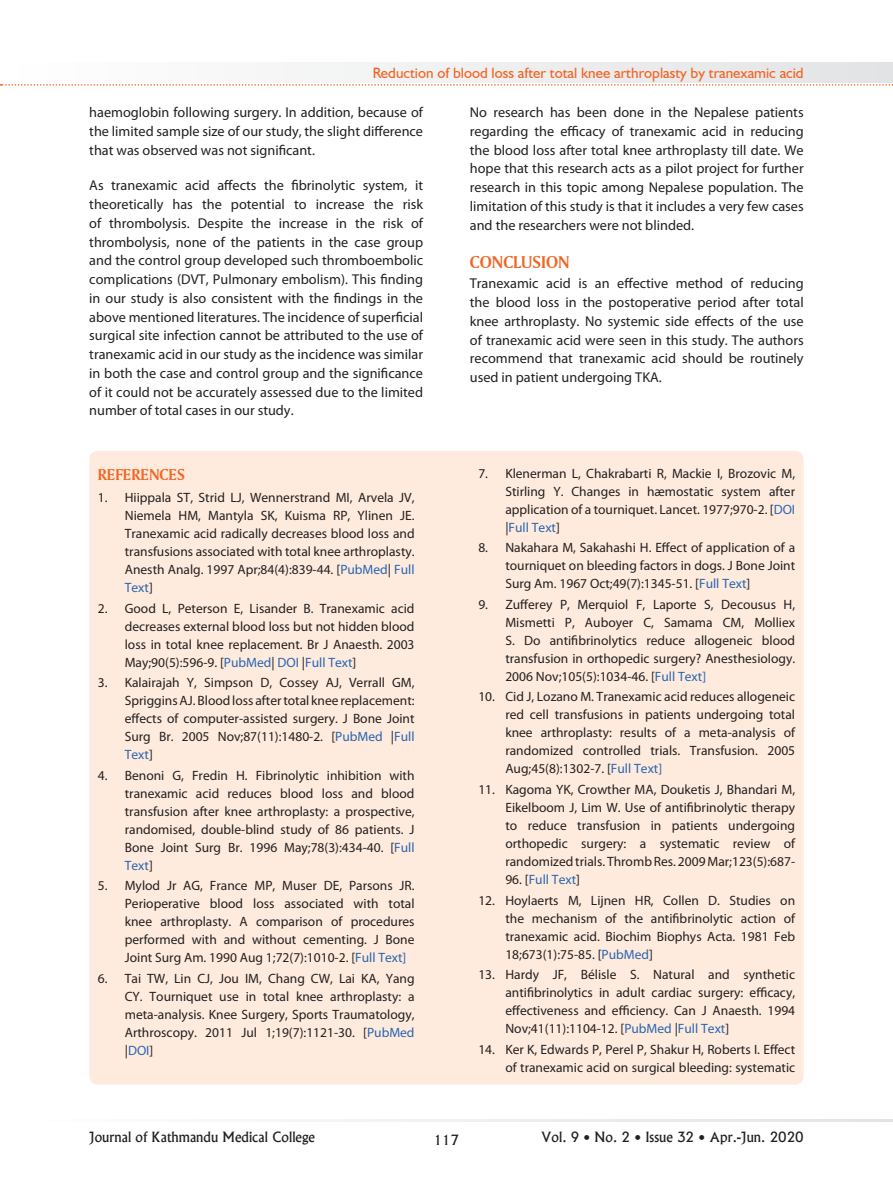
<style>
.page{position:relative;width:893px;height:1191px;background:#fff}
.page>*{position:absolute;margin:0;border:0;box-sizing:border-box;transform-origin:0 0}
.t1{font:18px "Amerigo BT Bold A";color:#f36421}
.t2{font:16.5px "Amerigo BT Bold A";color:#f36421}
.t3{font:15px "Humanist 521 BT";color:#f36421}
.t4{font:14.25px/18.8px "Myriad Pro";color:#231f20;text-align:justify}
.t5{font:13.5px/18px "Myriad Pro";color:#231f20;text-align:justify}
.t6{font:13.5px "Alaska";color:#231f20}
.t7{font:13.5px "Myriad Pro";color:#2865b1}
.s1{color:#2865b1}
.s2{color:#231f20}
</style>
<div class="page">
<svg style="left:313px;top:1119px;width:580px;height:2px"></svg>
<svg style="left:0;top:63px;width:893px;height:23px"></svg>
<div style="left:89px;top:451px;width:715px;height:633px;background:#feebdd;border-radius:9px"></div>
<p class="t3" style="left:373px;top:63px;width:432px">Reduction of blood loss after total knee arthroplasty by tranexamic acid</p>
<p class="t4" style="left:89px;top:103px;width:335px">haemoglobin following surgery. In addition, because of the limited sample size of our study, the slight difference that was observed was not significant.</p>
<p class="t4" style="left:89px;top:176px;width:335px">As tranexamic acid affects the fibrinolytic system, it theoretically has the potential to increase the risk of thrombolysis. Despite the increase in the risk of thrombolysis, none of the patients in the case group and the control group developed such thromboembolic complications (DVT, Pulmonary embolism). This finding in our study is also consistent with the findings in the above mentioned literatures. The incidence of superficial surgical site infection cannot be attributed to the use of tranexamic acid in our study as the incidence was similar in both the case and control group and the significance of it could not be accurately assessed due to the limited number of total cases in our study.</p>
<p class="t2" style="left:98px;top:464px;width:89px">REFERENCES</p>
<p class="t5" style="left:125px;top:488px;width:291px;text-indent:-27px">1. Hiippala ST, Strid LJ, Wennerstrand MI, Arvela JV, Niemela HM, Mantyla SK, Kuisma RP, Ylinen JE.<br>Tranexamic acid radically decreases blood loss and transfusions associated with total knee arthroplasty.<br>Anesth Analg. 1997 Apr;84(4):839-44. [<span class="s1">PubMed</span>| <span class="s1">Full Text</span>]</p>
<p class="t5" style="left:125px;top:599px;width:291px;text-indent:-27px">2. Good L, Peterson E, Lisander B. Tranexamic acid decreases external blood loss but not hidden blood loss in total knee replacement. Br J Anaesth. 2003<br>May;90(5):596-9. [<span class="s1">PubMed</span>| <span class="s1">DOI</span> |<span class="s1">Full Text</span>]</p>
<p class="t5" style="left:125px;top:673px;width:291px;text-indent:-27px">3. Kalairajah Y, Simpson D, Cossey AJ, Verrall GM, Spriggins AJ. Blood loss after total knee replacement: effects of computer-assisted surgery. J Bone Joint Surg Br. 2005 Nov;87(11):1480-2. [<span class="s1">PubMed</span> |<span class="s1">Full Text</span>]</p>
<p class="t5" style="left:125px;top:766px;width:291px;text-indent:-27px">4. Benoni G, Fredin H. Fibrinolytic inhibition with tranexamic acid reduces blood loss and blood transfusion after knee arthroplasty: a prospective, randomised, double-blind study of 86 patients. J Bone Joint Surg Br. 1996 May;78(3):434-40. [<span class="s1">Full Text</span>]</p>
<p class="t5" style="left:125px;top:876px;width:291px;text-indent:-27px">5. Mylod Jr AG, France MP, Muser DE, Parsons JR.<br>Perioperative blood loss associated with total knee arthroplasty. A comparison of procedures performed with and without cementing. J Bone Joint Surg Am. 1990 Aug 1;72(7):1010-2. [<span class="s1">Full Text]</span></p>
<p class="t5" style="left:125px;top:969px;width:291px;text-indent:-27px">6. Tai TW, Lin CJ, Jou IM, Chang CW, Lai KA, Yang CY. Tourniquet use in total knee arthroplasty: a meta-analysis. Knee Surgery, Sports Traumatology, Arthroscopy. 2011 Jul 1;19(7):1121-30. [<span class="s1">PubMed </span>|<span class="s1">DOI</span>]</p>
<p class="t4" style="left:470px;top:103px;width:335px">No research has been done in the Nepalese patients regarding the efficacy of tranexamic acid in reducing the blood loss after total knee arthroplasty till date. We hope that this research acts as a pilot project for further research in this topic among Nepalese population. The limitation of this study is that it includes a very few cases and the researchers were not blinded.</p>
<h1 class="t1" style="left:470px;top:251px;width:101px">CONCLUSION</h1>
<p class="t4" style="left:470px;top:274px;width:335px">Tranexamic acid is an effective method of reducing the blood loss in the postoperative period after total knee arthroplasty. No systemic side effects of the use of tranexamic acid were seen in this study. The authors recommend that tranexamic acid should be routinely used in patient undergoing TKA.</p>
<p class="t5" style="left:505px;top:464px;width:291px;text-indent:-27px">7. Klenerman L, Chakrabarti R, Mackie I, Brozovic M, Stirling Y. Changes in hæmostatic system after application of a tourniquet. Lancet. 1977;970-2. [<span class="s1">DOI </span>|<span class="s1">Full Text</span>]</p>
<p class="t5" style="left:505px;top:538px;width:291px;text-indent:-27px">8. Nakahara M, Sakahashi H. Effect of application of a tourniquet on bleeding factors in dogs. J Bone Joint Surg Am. 1967 Oct;49(7):1345-51. [<span class="s1">Full Text</span>]</p>
<p class="t5" style="left:505px;top:595px;width:291px;text-indent:-27px">9. Zufferey P, Merquiol F, Laporte S, Decousus H, Mismetti P, Auboyer C, Samama CM, Molliex S. Do antifibrinolytics reduce allogeneic blood transfusion in orthopedic surgery? Anesthesiology.<br>2006 Nov;105(5):1034-46. [<span class="s1">Full Text]</span></p>
<p class="t5" style="left:505px;top:687px;width:291px;text-indent:-27px">10. Cid J, Lozano M. Tranexamic acid reduces allogeneic red cell transfusions in patients undergoing total knee arthroplasty: results of a meta-analysis of randomized controlled trials. Transfusion. 2005<br>Aug;45(8):1302-7. [<span class="s1">Full Text]</span></p>
<p class="t5" style="left:505px;top:780px;width:291px;text-indent:-27px">11. Kagoma YK, Crowther MA, Douketis J, Bhandari M, Eikelboom J, Lim W. Use of antifibrinolytic therapy to reduce transfusion in patients undergoing orthopedic surgery: a systematic review of randomized trials. Thromb Res. 2009 Mar;123(5):687-</p>
<p class="t7" style="left:505px;top:871px;width:76px"><span class="s2">96. [</span>Full Text<span class="s2">]</span></p>
<p class="t5" style="left:505px;top:890px;width:291px;text-indent:-27px">12. Hoylaerts M, Lijnen HR, Collen D. Studies on the mechanism of the antifibrinolytic action of tranexamic acid. Biochim Biophys Acta. 1981 Feb 18;673(1):75-85. [<span class="s1">PubMed</span>]</p>
<p class="t5" style="left:505px;top:965px;width:291px;text-indent:-27px">13. Hardy JF, Bélisle S. Natural and synthetic antifibrinolytics in adult cardiac surgery: efficacy, effectiveness and efficiency. Can J Anaesth. 1994<br>Nov;41(11):1104-12. [<span class="s1">PubMed</span> |<span class="s1">Full Text</span>]</p>
<p class="t5" style="left:478px;top:1040px;width:318px;text-align:right">14. Ker K, Edwards P, Perel P, Shakur H, Roberts I. Effect of tranexamic acid on surgical bleeding: systematic</p>
<p class="t6" style="left:89px;top:1129px;width:227px">Journal of Kathmandu Medical College</p>
<p class="t6" style="left:434px;top:1131px;width:27px">117</p>
<p class="t6" style="left:541px;top:1129px;width:264px">Vol. 9 • No. 2 • Issue 32 • Apr.-Jun. 2020</p>
</div>
